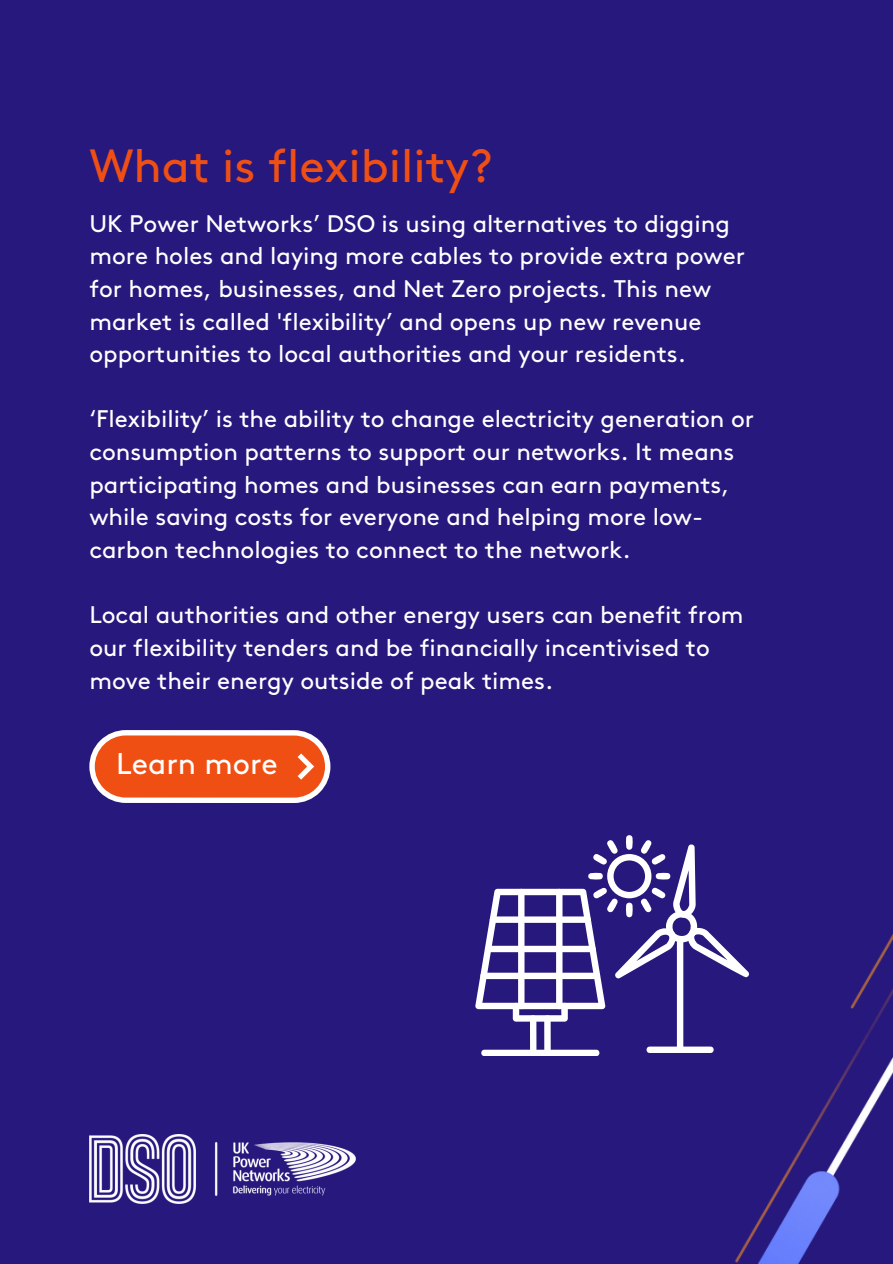
<style>
.page{position:relative;width:893px;height:1264px;background:#fff}
.page>*{position:absolute;margin:0;border:0;box-sizing:border-box;transform-origin:0 0}
.t1{font:46.5px "Brown Std";color:#f04f14}
.t2{font:30px "Brown Std";color:#fff}
.t3{font:24px/32.7px "Brown Std";color:#fff}
</style>
<div class="page">
<div style="left:0;top:0;width:892px;height:1263px;background:#27187e"></div>
<img style="left:595px;top:935px;width:297px;height:328px">
<img style="left:89px;top:1134px;width:266px;height:69px">
<svg style="left:475px;top:835px;width:275px;height:220px"></svg>
<svg style="left:89px;top:730px;width:241px;height:73px;background:#e56a45"></svg>
<h2 class="t1" style="left:89px;top:147px;width:404px">What is flexibility?</h2>
<p class="t3" style="left:89px;top:209px;width:657px">UK Power Networks’ DSO is using alternatives to digging more holes and laying more cables to provide extra power for homes, businesses, and Net Zero projects. This new market is called 'flexibility’ and opens up new revenue opportunities to local authorities and your residents.</p>
<p class="t3" style="left:89px;top:405px;width:666px">‘Flexibility’ is the ability to change electricity generation or consumption patterns to support our networks. It means participating homes and businesses can earn payments, while saving costs for everyone and helping more low&shy;carbon technologies to connect to the network.</p>
<p class="t3" style="left:89px;top:601px;width:655px">Local authorities and other energy users can benefit from our flexibility tenders and be financially incentivised to move their energy outside of peak times.</p>
<p class="t2" style="left:116px;top:751px;width:163px">Learn more</p>
</div>
